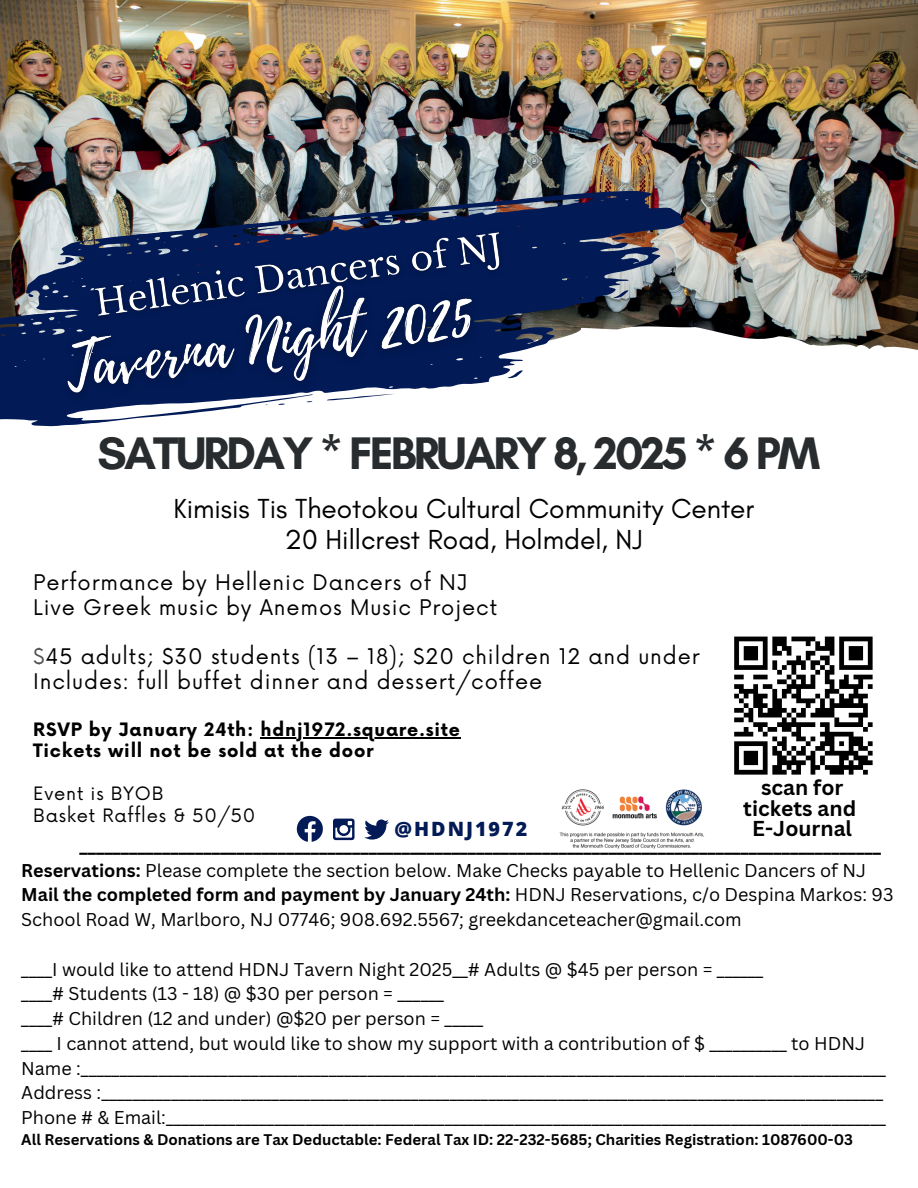
<style>
.page{position:relative;width:918px;height:1188px;background:#fff}
.page>*{position:absolute;margin:0;border:0;box-sizing:border-box;transform-origin:0 0}
.t1{font:700 46.5px "Glacial Indifference";letter-spacing:-.06em;color:#282c2e}
.t2{font:28.05px/30.6px "Glacial Indifference";color:#000;text-align:center}
.t3{font:21px/24.8px "Now";letter-spacing:.04em;color:#000}
.t4{font:700 21px/20.2px "Canva Sans";color:#000;text-align:center}
.t5{font:800 19.65px "Open Sans";letter-spacing:.1em;color:#021a56}
.t6{font:18px/24.8px "Canva Sans";color:#000}
.t7{font:700 18px/21.3px "Now";letter-spacing:.04em;color:#000}
.t8{font:18px/21.3px "Now";letter-spacing:.04em;color:#000}
.t9{font:700 15px "Canva Sans";color:#000}
.s1{color:#4d4f51}
.s2{font-weight:700}
</style>
<div class="page">
<img style="left:0;top:0;width:918px;height:350px">
<img style="left:26px;top:191px;width:659px;height:156px">
<svg style="left:613px;top:290px;width:16px;height:8px"></svg>
<svg style="left:612px;top:236px;width:14px;height:4px"></svg>
<svg style="left:466px;top:207px;width:46px;height:4px"></svg>
<svg style="left:555px;top:202px;width:8px;height:3px"></svg>
<svg style="left:414px;top:214px;width:8px;height:2px"></svg>
<svg style="left:0;top:271px;width:580px;height:155px"></svg>
<svg style="left:508px;top:370px;width:15px;height:8px"></svg>
<svg style="left:517px;top:314px;width:4px;height:6px"></svg>
<hr style="left:261px;top:737px;width:200px;height:1px;background:#000">
<img style="left:559px;top:789px;width:145px;height:60px">
<img style="left:42px;top:252px;width:456px;height:175px">
<img style="left:83px;top:221px;width:434px;height:118px">
<img style="left:734px;top:636px;width:139px;height:139px">
<svg style="left:297px;top:816px;width:26px;height:26px"></svg>
<svg style="left:333px;top:818px;width:56px;height:23px"></svg>
<h1 class="t1" style="left:98px;top:424px;width:724px">SATURDAY * FEBRUARY 8, 2025 * 6 PM</h1>
<h2 class="t2" style="left:173px;top:494px;width:582px">Kimisis Tis Theotokou Cultural Community Center<br>20 Hillcrest Road, Holmdel, NJ</h2>
<p class="t3" style="left:33px;top:568px;width:466px">Performance by Hellenic Dancers of NJ<br>Live Greek music by Anemos Music Project</p>
<p class="t3" style="left:33px;top:643px;width:668px"><span class="s1">$</span>45 adults; $30 students (13 – 18); $20 children 12 and under<br>Includes: full buffet dinner and dessert/coffee</p>
<p class="t7" style="left:33px;top:718px;width:428px">RSVP by January 24th: hdnj1972.square.site<br>Tickets will not be sold at the door</p>
<p class="t8" style="left:33px;top:782px;width:224px">Event is BYOB<br>Basket Raffles &amp; 50/50</p>
<p class="t4" style="left:743px;top:778px;width:115px">scan for tickets and</p>
<p class="t5" style="left:394px;top:814px;width:134px">@HDNJ1972</p>
<p class="t4" style="left:752px;top:818px;width:101px">E-Journal</p>
<p class="t6" style="left:21px;top:833px;width:874px;text-indent:58px"><span class="s2">_________________________________________________________________________________________________ Reservations:</span> Please complete the section below. Make Checks payable to Hellenic Dancers of NJ <span class="s2">Mail the completed form and payment by January 24th:</span> HDNJ Reservations, c/o Despina Markos: 93<br>School Road W, Marlboro, NJ 07746; 908.692.5567; greekdanceteacher@gmail.com</p>
<p class="t6" style="left:21px;top:957px;width:866px">____I would like to attend HDNJ Tavern Night 2025__# Adults @ $45 per person = ______<br>____# Students (13 - 18) @ $30 per person = ______<br>____# Children (12 and under) @$20 per person = _____<br>____ I cannot attend, but would like to show my support with a contribution of $ __________ to HDNJ Name :________________________________________________________________________________________________________ Address :_____________________________________________________________________________________________________ Phone # &amp; Email:_____________________________________________________________________________________________</p>
<p class="t9" style="left:21px;top:1131px;width:833px">All Reservations &amp; Donations are Tax Deductable: Federal Tax ID: 22-232-5685; Charities Registration: 1087600-03</p>
</div>
